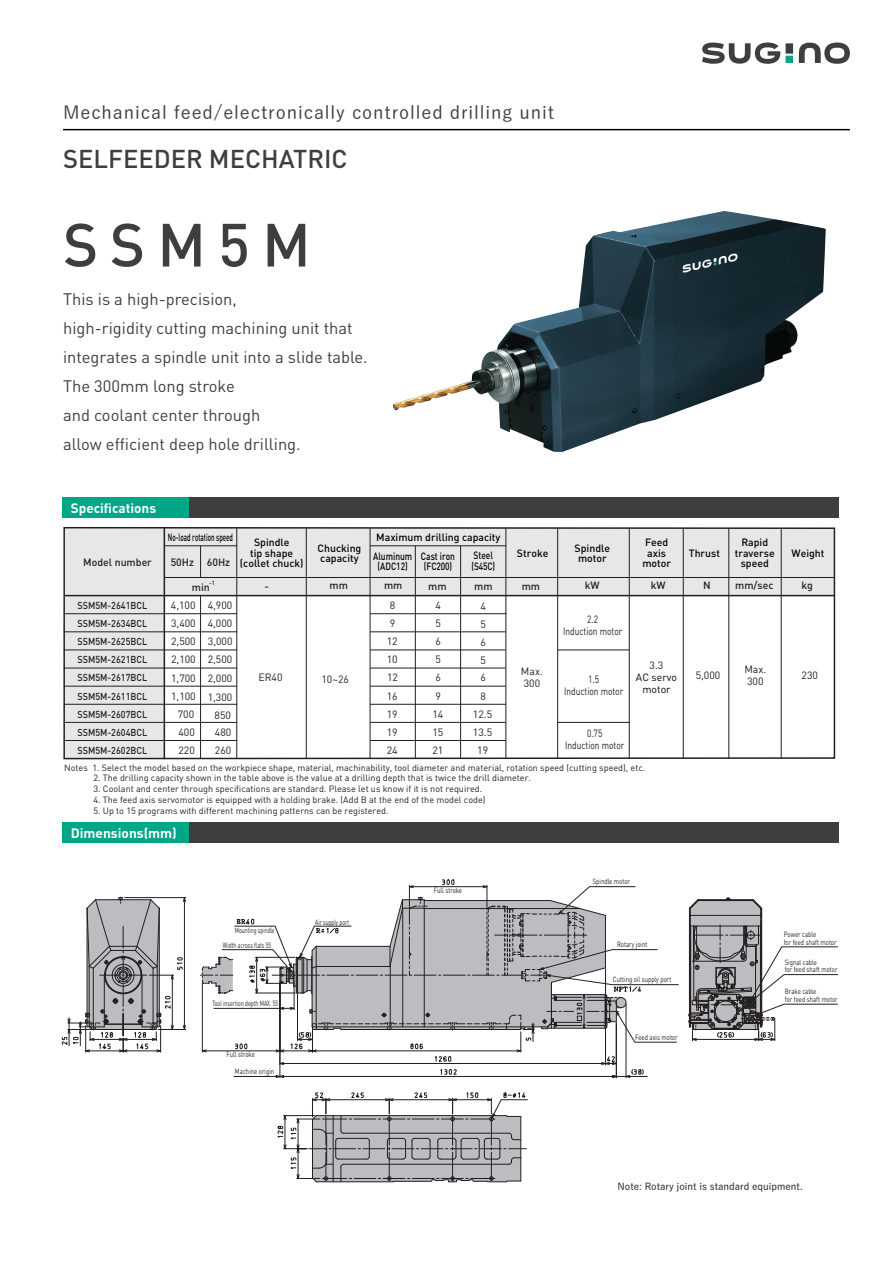
<style>
.page{position:relative;width:893px;height:1263px;background:#fff}
.page>*{position:absolute;margin:0;border:0;box-sizing:border-box;transform-origin:0 0}
.t1{font:500 60px "DIN";letter-spacing:.2em;color:#3e3e3f}
.t2{font:500 25.5px "DIN";color:#3e3e3f}
.t3{font:500 18px "Yu Gothic";letter-spacing:.05em;color:#3e3e3f}
.t4{font:16.5px/28.8px "DIN Pro";color:#3e3e3f}
.t5{font:700 13.5px "DIN Pro";color:#fff}
.t6{font:10.5px/18px "DIN Pro";color:#231f20}
.t7{font:500 10.5px/10.5px "DIN Pro";color:#030303;text-align:center}
.t8{font:10.5px/12px "DIN Pro";color:#231f20;text-align:center;scale:.8 1}
.t9{font:500 10.5px "DIN Pro";color:#231f20}
.t10{font:500 10.5px/10.5px "DIN Pro";color:#030303;scale:.8 1}
.t11{font:500 10.5px "DIN Pro";color:#030303;scale:.6 1}
.t12{font:10.5px/12px "DIN Pro";color:#030303;text-align:center}
.t13{font:500 10.05px/18.1px "DIN Pro";color:#231f20;text-align:justify;scale:.9 1}
.t14{font:500 9.75px "Yu Gothic";color:#201814}
.t15{font:9px "DIN Pro";color:#231f20}
.t16{font:7.5px/7.5px "DIN Pro";color:#231f20;scale:.8 1}
.t17{font:7.5px "DIN Pro";color:#231f20;scale:.7 1}
.t18{font:500 6px "DIN Pro";color:#231f20}
</style>
<div class="page">
<svg style="left:689px;top:898px;width:149px;height:143px"></svg>
<svg style="left:62px;top:896px;width:124px;height:156px"></svg>
<svg style="left:200px;top:879px;width:479px;height:199px"></svg>
<div style="left:616px;top:997px;width:10px;height:11px;border:1px solid #231f20;border-radius:50%"></div>
<svg style="left:278px;top:1092px;width:250px;height:90px"></svg>
<svg style="left:63px;top:526px;width:773px;height:234px"></svg>
<hr style="left:65px;top:595px;width:769px;height:1px;background:#231f20">
<hr style="left:370px;top:545px;width:136px;height:1px;background:#231f20">
<hr style="left:165px;top:577px;width:669px;height:1px;background:#231f20">
<hr style="left:370px;top:613px;width:136px;height:1px;background:#231f20">
<hr style="left:165px;top:545px;width:72px;height:1px;background:#231f20">
<hr style="left:370px;top:631px;width:136px;height:1px;background:#231f20">
<hr style="left:64px;top:613px;width:173px;height:1px;background:#231f20">
<hr style="left:370px;top:650px;width:136px;height:1px;background:#231f20">
<hr style="left:64px;top:631px;width:173px;height:1px;background:#231f20">
<hr style="left:370px;top:668px;width:136px;height:1px;background:#231f20">
<hr style="left:64px;top:650px;width:173px;height:1px;background:#231f20">
<hr style="left:64px;top:668px;width:173px;height:1px;background:#231f20">
<hr style="left:370px;top:686px;width:136px;height:1px;background:#231f20">
<hr style="left:370px;top:704px;width:136px;height:1px;background:#231f20">
<hr style="left:64px;top:686px;width:173px;height:1px;background:#231f20">
<hr style="left:370px;top:722px;width:136px;height:1px;background:#231f20">
<hr style="left:64px;top:704px;width:173px;height:1px;background:#231f20">
<hr style="left:370px;top:740px;width:136px;height:1px;background:#231f20">
<hr style="left:558px;top:650px;width:71px;height:1px;background:#231f20">
<hr style="left:558px;top:722px;width:71px;height:1px;background:#231f20">
<hr style="left:64px;top:740px;width:173px;height:1px;background:#231f20">
<hr style="left:64px;top:722px;width:173px;height:1px;background:#231f20">
<hr style="left:63px;top:129px;width:787px;height:1px;background:#030303">
<div style="left:62px;top:497px;width:127px;height:21px;background:#00a786"></div>
<div style="left:189px;top:497px;width:650px;height:21px;background:#3e3e3f"></div>
<div style="left:62px;top:822px;width:127px;height:21px;background:#00a786"></div>
<div style="left:189px;top:822px;width:650px;height:21px;background:#3e3e3f"></div>
<img style="left:393px;top:211px;width:433px;height:241px">
<svg style="left:799px;top:43px;width:51px;height:21px"></svg>
<svg style="left:702px;top:43px;width:78px;height:21px"></svg>
<div style="left:786px;top:43px;width:7px;height:11px;background:#3e3e3f"></div>
<div style="left:786px;top:56px;width:7px;height:7px;background:#00a786"></div>
<h3 class="t3" style="left:63px;top:95px;width:492px">Mechanical feed/electronically controlled drilling unit</h3>
<h2 class="t2" style="left:63px;top:143px;width:286px">SELFEEDER MECHATRIC</h2>
<h1 class="t1" style="left:63px;top:207px;width:249px">SSM5M</h1>
<h3 class="t4" style="left:63px;top:284px;width:306px">This is a high-precision,<br>high-rigidity cutting machining unit that integrates a spindle unit into a slide table.<br>The 300mm long stroke<br>and coolant center through<br>allow efficient deep hole drilling.</h3>
<h3 class="t5" style="left:71px;top:498px;width:87px">Specifications</h3>
<p class="t9" style="left:83px;top:555px;width:70px">Model number</p>
<p class="t11" style="left:168px;top:530px;width:110px">No-load rotation speed</p>
<p class="t9" style="left:171px;top:555px;width:61px">50Hz 60Hz</p>
<p class="t7" style="left:240px;top:537px;width:65px">Spindle<br>tip shape (collet chuck)</p>
<p class="t7" style="left:376px;top:532px;width:126px">Maximum drilling capacity</p>
<p class="t7" style="left:318px;top:542px;width:45px;text-align:left">Chucking capacity</p>
<p class="t7" style="left:575px;top:542px;width:37px">Spindle motor</p>
<p class="t7" style="left:642px;top:537px;width:30px">Feed axis motor</p>
<p class="t7" style="left:689px;top:548px;width:33px">Thrust</p>
<p class="t7" style="left:735px;top:537px;width:41px">Rapid traverse speed</p>
<p class="t7" style="left:517px;top:548px;width:33px">Stroke</p>
<p class="t10" style="left:421px;top:550px;width:44px">Cast iron (FC200)</p>
<p class="t10" style="left:471px;top:550px;width:31px">Steel (S45C)</p>
<p class="t7" style="left:791px;top:548px;width:34px">Weight</p>
<p class="t10" style="left:373px;top:550px;width:50px;text-align:center">Aluminum (ADC12)</p>
<p class="t18" style="left:209px;top:579px;width:7px">-1</p>
<p class="t9" style="left:192px;top:580px;width:19px">min</p>
<p class="t9" style="left:735px;top:578px;width:40px">mm/sec</p>
<p class="t9" style="left:264px;top:579px;width:6px">-</p>
<p class="t9" style="left:801px;top:578px;width:13px">kg</p>
<p class="t9" style="left:329px;top:578px;width:20px">mm</p>
<p class="t9" style="left:384px;top:578px;width:20px">mm</p>
<p class="t9" style="left:428px;top:579px;width:20px">mm</p>
<p class="t9" style="left:474px;top:579px;width:20px">mm</p>
<p class="t9" style="left:522px;top:579px;width:20px">mm</p>
<p class="t9" style="left:585px;top:578px;width:16px">kW</p>
<p class="t9" style="left:651px;top:578px;width:16px">kW</p>
<p class="t9" style="left:703px;top:578px;width:9px">N</p>
<p class="t6" style="left:387px;top:596px;width:13px">8<br>9<br>12<br>10<br>12</p>
<p class="t6" style="left:387px;top:686px;width:12px;text-align:justify">16<br>19<br>19<br>24</p>
<p class="t6" style="left:171px;top:596px;width:26px;text-align:right">4,100<br>3,400<br>2,500<br>2,100<br>1,700<br>1,100<br>700<br>400<br>220</p>
<p class="t6" style="left:208px;top:596px;width:26px;text-align:justify">4,900<br>4,000<br>3,000<br>2,500<br>2,000</p>
<p class="t6" style="left:435px;top:596px;width:7px;text-align:justify">4<br>5<br>6<br>5<br>6</p>
<p class="t6" style="left:432px;top:686px;width:12px">9<br>14<br>15<br>21</p>
<p class="t13" style="left:77px;top:596px;width:79px">SSM5M-2641BCL</p>
<p class="t6" style="left:480px;top:596px;width:7px;text-align:justify">4<br>5<br>6<br>5<br>6</p>
<p class="t6" style="left:473px;top:687px;width:21px;text-align:center">8<br>12.5<br>13.5<br>19</p>
<p class="t8" style="left:563px;top:612px;width:76px">2.2<br>Induction motor</p>
<p class="t13" style="left:77px;top:614px;width:79px">SSM5M-2634BCL SSM5M-2625BCL SSM5M-2621BCL SSM5M-2617BCL SSM5M-2611BCL SSM5M-2607BCL SSM5M-2604BCL SSM5M-2602BCL</p>
<p class="t15" style="left:64px;top:761px;width:583px">Notes 1. Select the model based on the workpiece shape, material, machinability, tool diameter and material, rotation speed (cutting speed), etc.</p>
<p class="t15" style="left:93px;top:772px;width:439px">2. The drilling capacity shown in the table above is the value at a drilling depth that is twice the drill diameter.</p>
<p class="t15" style="left:93px;top:783px;width:390px">3. Coolant and center through specifications are standard. Please let us know if it is not required.</p>
<p class="t15" style="left:93px;top:794px;width:394px">4. The feed axis servomotor is equipped with a holding brake. (Add B at the end of the model code)</p>
<p class="t15" style="left:93px;top:805px;width:297px">5. Up to 15 programs with different machining patterns can be registered.</p>
<p class="t6" style="left:650px;top:656px;width:15px">3.3</p>
<p class="t12" style="left:636px;top:671px;width:43px">AC servo motor</p>
<p class="t6" style="left:696px;top:666px;width:26px">5,000</p>
<p class="t6" style="left:744px;top:662px;width:23px;line-height:12px">Max.<br>300</p>
<p class="t6" style="left:802px;top:666px;width:18px">230</p>
<p class="t6" style="left:258px;top:667px;width:26px">ER40</p>
<p class="t6" style="left:521px;top:665px;width:23px;line-height:12px">Max.<br>300</p>
<p class="t6" style="left:321px;top:669px;width:29px">10~26</p>
<p class="t8" style="left:564px;top:673px;width:76px">1.5<br>Induction motor</p>
<p class="t6" style="left:208px;top:688px;width:26px;text-align:center">1,300<br>850</p>
<p class="t6" style="left:215px;top:722px;width:18px">480<br>260</p>
<p class="t8" style="left:565px;top:727px;width:76px">0.75<br>Induction motor</p>
<h3 class="t5" style="left:71px;top:823px;width:108px">Dimensions(mm)</h3>
<p class="t17" style="left:235px;top:925px;width:59px">Mounting spindle</p>
<p class="t17" style="left:223px;top:940px;width:71px">Width across flats 55</p>
<p class="t17" style="left:212px;top:998px;width:96px">Tool insertion depth MAX. 55</p>
<p class="t16" style="left:226px;top:1051px;width:37px">Full stroke</p>
<p class="t16" style="left:235px;top:1068px;width:51px">Machine origin</p>
<p class="t17" style="left:315px;top:917px;width:50px">Air supply port</p>
<p class="t16" style="left:434px;top:887px;width:37px">Full stroke</p>
<p class="t16" style="left:593px;top:878px;width:48px">Spindle motor</p>
<p class="t16" style="left:617px;top:940px;width:40px">Rotary joint</p>
<p class="t16" style="left:613px;top:975px;width:75px">Cutting oil supply port</p>
<p class="t16" style="left:635px;top:1034px;width:55px">Feed axis motor</p>
<p class="t16" style="left:784px;top:930px;width:68px">Power cable<br>for feed shaft motor</p>
<p class="t16" style="left:785px;top:958px;width:68px">Signal cable<br>for feed shaft motor</p>
<p class="t16" style="left:785px;top:987px;width:68px">Brake cable<br>for feed shaft motor</p>
<p class="t14" style="left:618px;top:1177px;width:186px">Note: Rotary joint is standard equipment.</p>
</div>
